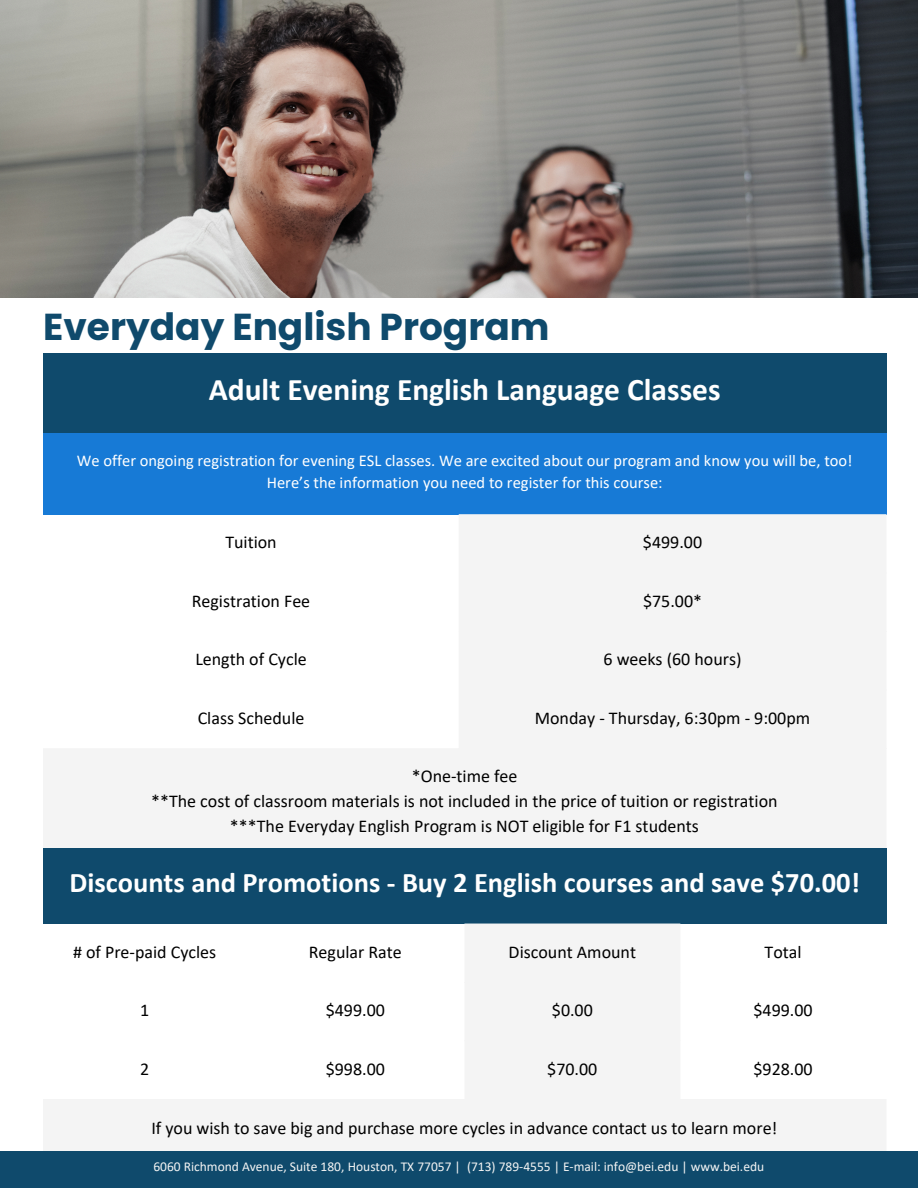
<style>
.page{position:relative;width:918px;height:1188px;background:#fff}
.page>*{position:absolute;margin:0;border:0;box-sizing:border-box;transform-origin:0 0}
.t1{font:700 37.5px "Poppins";color:#0f4a6c}
.t2{font:700 31.5px "Calibri";color:#fff}
.t3{font:700 28.5px "Calibri";color:#fff}
.t4{font:18px "Calibri";color:#000}
.t5{font:16.5px "Calibri";color:#fff}
.t6{font:13.5px "Calibri";color:#f4f4f4}
</style>
<div class="page">
<div style="left:43px;top:353px;width:844px;height:80px;background:#0f4a6c"></div>
<div style="left:43px;top:433px;width:844px;height:82px;background:#177ad6"></div>
<svg style="left:43px;top:514px;width:844px;height:334px;fill:#f4f4f4"></svg>
<div style="left:43px;top:848px;width:844px;height:76px;background:#0f4a6c"></div>
<svg style="left:43px;top:924px;width:843px;height:227px"></svg>
<div style="left:0;top:1151px;width:918px;height:37px;background:#0f4a6c"></div>
<img style="left:0;top:0;width:918px;height:297px">
<p class="t1" style="left:43px;top:300px;width:508px">Everyday English Program</p>
<p class="t2" style="left:209px;top:377px;width:513px">Adult Evening English Language Classes</p>
<h1 class="t5" style="left:77px;top:453px;width:777px">We offer ongoing registration for evening ESL classes. We are excited about our program and know you will be, too!</h1>
<p class="t5" style="left:267px;top:476px;width:397px">Here’s the information you need to register for this course:</p>
<p class="t4" style="left:225px;top:535px;width:53px">Tuition</p>
<p class="t4" style="left:643px;top:535px;width:61px">$499.00</p>
<p class="t4" style="left:192px;top:593px;width:120px">Registration Fee</p>
<p class="t4" style="left:643px;top:593px;width:61px">$75.00*</p>
<p class="t4" style="left:195px;top:652px;width:113px">Length of Cycle</p>
<p class="t4" style="left:604px;top:652px;width:140px">6 weeks (60 hours)</p>
<p class="t4" style="left:198px;top:710px;width:108px">Class Schedule</p>
<p class="t4" style="left:535px;top:710px;width:277px">Monday - Thursday, 6:30pm - 9:00pm</p>
<p class="t4" style="left:412px;top:769px;width:107px">*One-time fee</p>
<p class="t4" style="left:151px;top:793px;width:628px">**The cost of classroom materials is not included in the price of tuition or registration</p>
<p class="t4" style="left:230px;top:818px;width:471px">***The Everyday English Program is NOT eligible for F1 students</p>
<p class="t3" style="left:70px;top:871px;width:792px">Discounts and Promotions - Buy 2 English courses and save $70.00!</p>
<p class="t4" style="left:73px;top:944px;width:145px"># of Pre-paid Cycles</p>
<p class="t4" style="left:309px;top:944px;width:95px">Regular Rate</p>
<p class="t4" style="left:509px;top:944px;width:129px">Discount Amount</p>
<p class="t4" style="left:765px;top:944px;width:39px">Total</p>
<p class="t4" style="left:140px;top:1003px;width:11px">1</p>
<p class="t4" style="left:326px;top:1003px;width:61px">$499.00</p>
<p class="t4" style="left:552px;top:1003px;width:42px">$0.00</p>
<p class="t4" style="left:754px;top:1003px;width:61px">$499.00</p>
<p class="t4" style="left:140px;top:1061px;width:11px">2</p>
<p class="t4" style="left:326px;top:1061px;width:61px">$998.00</p>
<p class="t4" style="left:547px;top:1061px;width:52px">$70.00</p>
<p class="t4" style="left:754px;top:1061px;width:61px">$928.00</p>
<p class="t4" style="left:151px;top:1121px;width:628px">If you wish to save big and purchase more cycles in advance contact us to learn more!</p>
<p class="t6" style="left:153px;top:1161px;width:612px">6060 Richmond Avenue, Suite 180, Houston, TX 77057 | (713) 789-4555 | E-mail: info@bei.edu | www.bei.edu</p>
</div>
